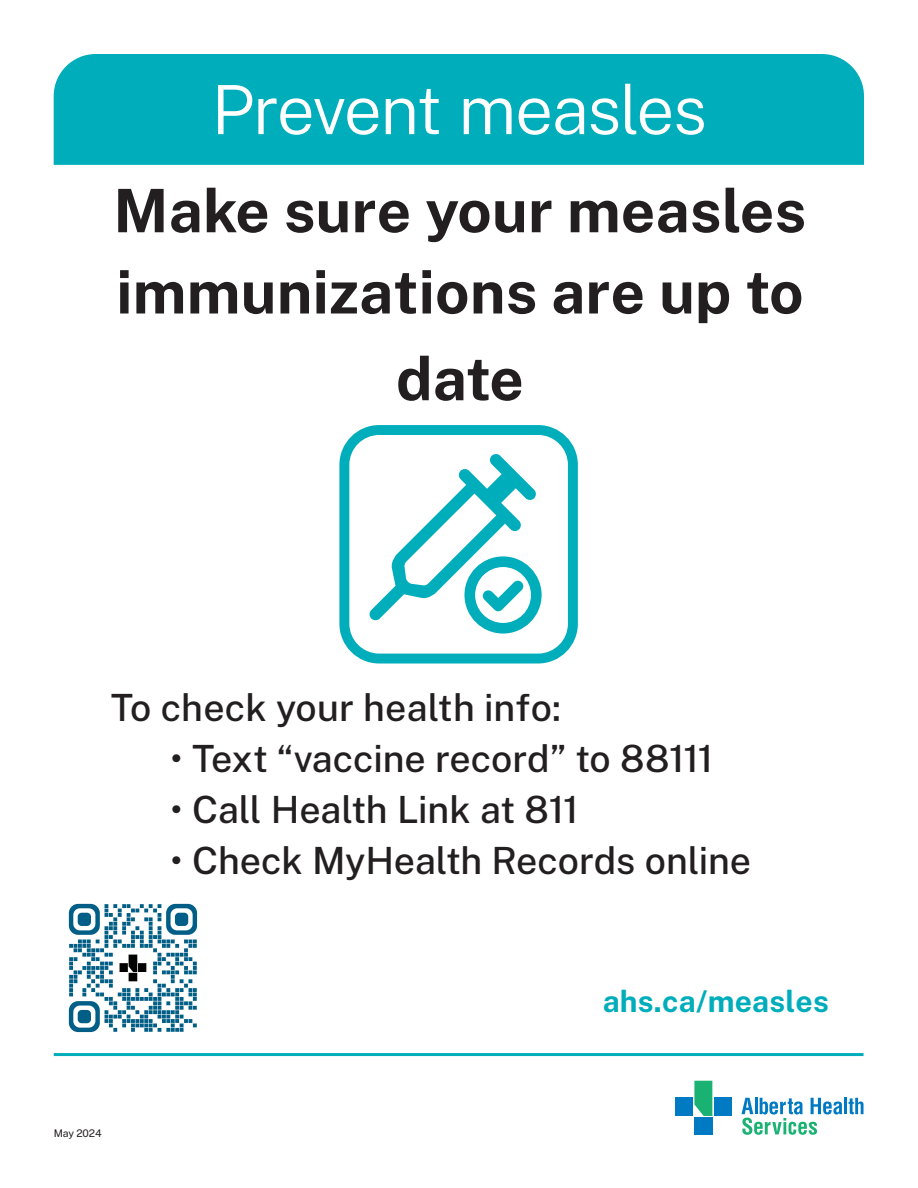
<style>
.page{position:relative;width:918px;height:1188px;background:#fff}
.page>*{position:absolute;margin:0;border:0;box-sizing:border-box;transform-origin:0 0}
.t1{font:300 67.8px "Public Sans";letter-spacing:-.025em;color:#fff}
.t2{font:700 60px/81.3px "Public Sans";letter-spacing:.005em;color:#231f20}
.t3{font:500 37.5px "Public Sans";letter-spacing:-.005em;color:#231f20}
.t4{font:700 30px "Public Sans";letter-spacing:.005em;color:#00adbb}
.t5{font:10.5px "Public Sans";letter-spacing:-.01em;color:#231f20}
</style>
<div class="page">
<div style="left:54px;top:54px;width:810px;height:111px;background:#00adbb"></div>
<hr style="left:844px;top:1098px;width:3px;height:16px;background:#007ac2">
<svg style="left:849px;top:1098px;width:15px;height:17px"></svg>
<svg style="left:741px;top:1098px;width:101px;height:37px"></svg>
<div style="left:676px;top:1098px;width:17px;height:18px;background:#007ac2"></div>
<div style="left:714px;top:1098px;width:17px;height:18px;background:#007ac2"></div>
<div style="left:694px;top:1118px;width:18px;height:17px;background:#007ac2"></div>
<svg style="left:694px;top:1081px;width:18px;height:35px"></svg>
<hr style="left:54px;top:1053px;width:810px;height:3px;background:#00adbb">
<svg style="left:339px;top:425px;width:239px;height:239px"></svg>
<svg style="left:369px;top:453px;width:173px;height:181px"></svg>
<img style="left:68px;top:903px;width:130px;height:130px">
<p class="t1" style="left:211px;top:63px;width:497px">Prevent measles</p>
<p class="t2" style="left:113px;top:166px;width:694px">Make sure your measles immunizations are up to</p>
<p class="t2" style="left:396px;top:334px;width:129px">date</p>
<p class="t3" style="left:111px;top:680px;width:452px">To check your health info:</p>
<p class="t3" style="left:171px;top:732px;width:544px">• Text “vaccine record” to 88111</p>
<p class="t3" style="left:171px;top:783px;width:410px">• Call Health Link at 811</p>
<p class="t3" style="left:171px;top:834px;width:582px">• Check MyHealth Records online</p>
<p class="t4" style="left:603px;top:979px;width:228px">ahs.ca/measles</p>
<p class="t5" style="left:54px;top:1125px;width:49px">May 2024</p>
</div>
